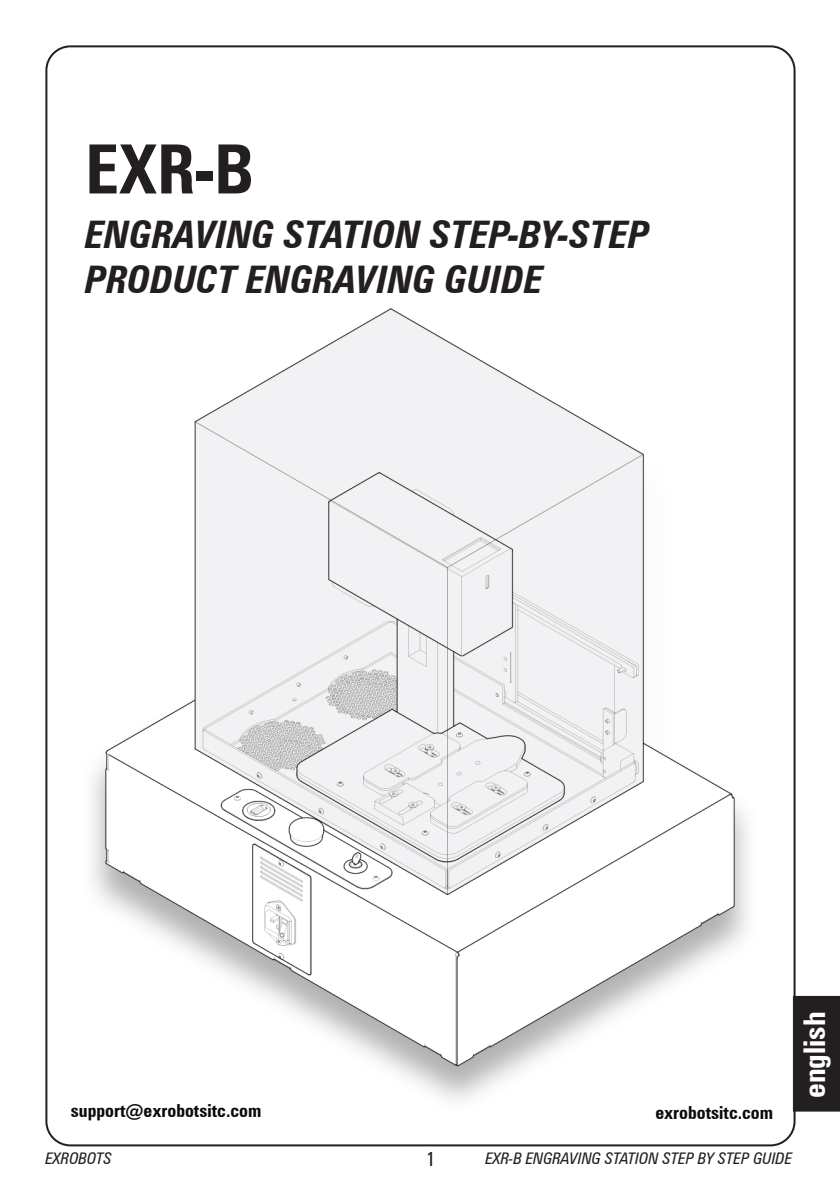
<style>
.page{position:relative;width:840px;height:1191px;background:#fff}
.page>*{position:absolute;margin:0;border:0;box-sizing:border-box;transform-origin:0 0}
.t1{font:700 condensed 68px "Zurich BT";color:#231f20}
.t2{font:italic 700 condensed 38px/45.6px "Zurich BT";color:#231f20}
.t3{font:700 condensed 30px "Zurich BT";color:#fff}
.t4{font:condensed 20px "Zurich BT";color:#231f20}
.t5{font:700 condensed 18px "Zurich BT";color:#0b090c}
.t6{font:italic condensed 16px "Zurich BT";color:#231f20}
</style>
<div class="page">
<img style="left:91px;top:309px;width:658px;height:791px">
<div style="left:793px;top:997px;width:45px;height:113px;background:#231f20"></div>
<div style="left:792px;top:996px;width:47px;height:115px;border:2px solid #231f20"></div>
<p class="t1" style="left:85px;top:128px;width:170px">EXR-B</p>
<p class="t2" style="left:85px;top:211px;width:565px">ENGRAVING STATION STEP-BY-STEP<br>PRODUCT ENGRAVING GUIDE</p>
<p class="t5" style="left:71px;top:1100px;width:192px">support@exrobotsitc.com</p>
<p class="t5" style="left:655px;top:1102px;width:119px">exrobotsitc.com</p>
<p class="t3" style="left:795px;top:1098px;width:88px;rotate:-90deg">english</p>
<p class="t6" style="left:45px;top:1148px;width:68px">EXROBOTS</p>
<p class="t4" style="left:426px;top:1146px;width:11px">1</p>
<p class="t6" style="left:485px;top:1148px;width:308px">EXR-B ENGRAVING STATION STEP BY STEP GUIDE</p>
</div>
